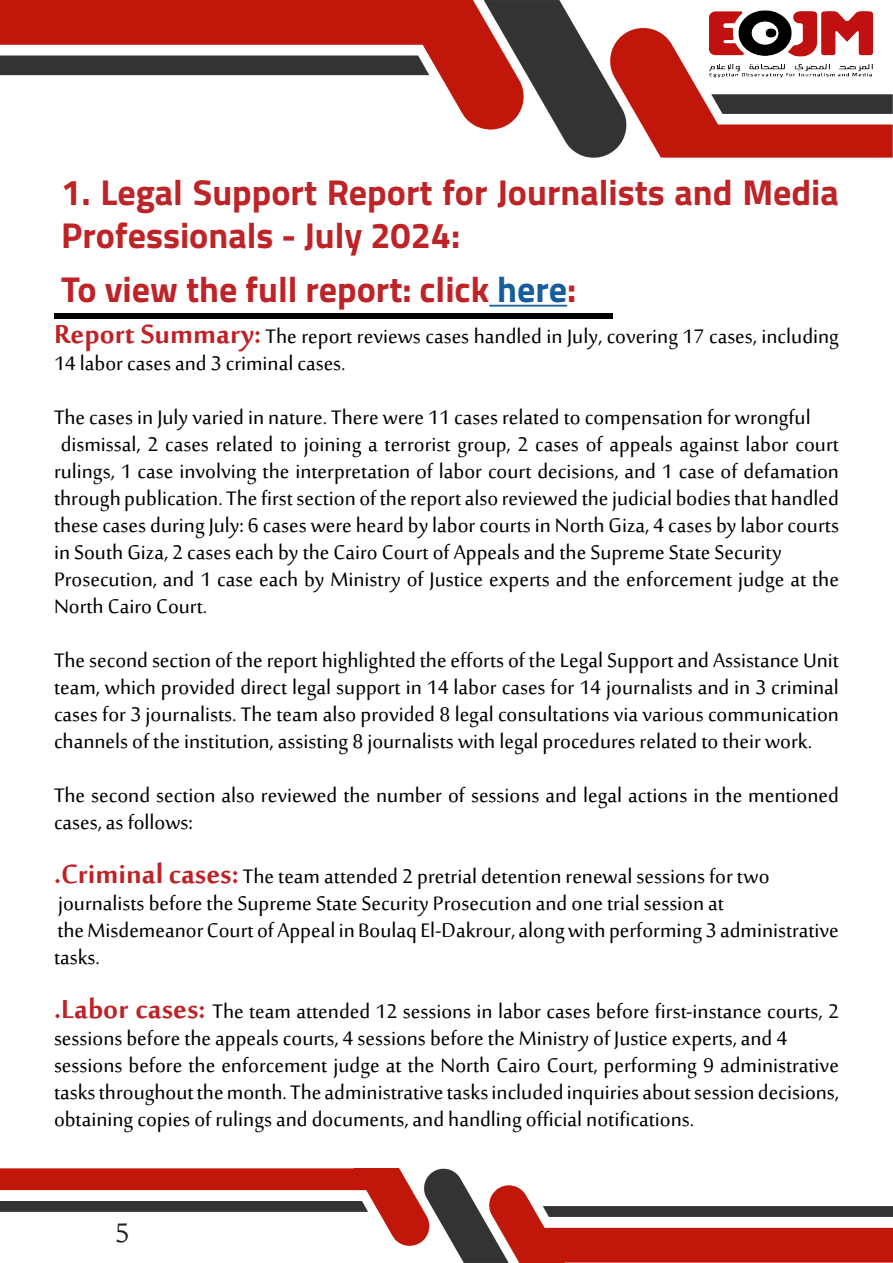
<style>
.page{position:relative;width:893px;height:1263px;background:#fff}
.page>*{position:absolute;margin:0;border:0;box-sizing:border-box;transform-origin:0 0}
.t1{font:700 36px/43.2px "Cairo";color:#be2427}
.t2{font:36px "Sakkal Majalla";color:#231f20}
.t3{font:27px/27px "Sakkal Majalla";color:#000}
.s1{color:#175d9e}
.s2{font-weight:700;font-size:36px;color:#bf2126}
</style>
<div class="page">
<img style="left:0;top:0;width:893px;height:158px">
<img style="left:0;top:1169px;width:893px;height:94px">
<img style="left:709px;top:11px;width:164px;height:68px">
<hr style="left:489px;top:305px;width:78px;height:2px;background:#175d9e">
<div style="left:54px;top:313px;width:558px;height:6px;background:#000"></div>
<p class="t1" style="left:61px;top:170px;width:779px">1. Legal Support Report for Journalists and Media<br>Professionals - July 2024:</p>
<p class="t1" style="left:61px;top:268px;width:517px">To view the full report: click <span class="s1">here</span>:</p>
<p class="t3" style="left:54px;top:325px;width:786px"><span class="s2">Report Summary:</span> The report reviews cases handled in July, covering 17 cases, including<br>14 labor cases and 3 criminal cases.</p>
<p class="t3" style="left:54px;top:406px;width:758px">The cases in July varied in nature. There were 11 cases related to compensation for wrongful</p>
<p class="t3" style="left:54px;top:433px;width:786px;text-align:justify">dismissal, 2 cases related to joining a terrorist group, 2 cases of appeals against labor court rulings, 1 case involving the interpretation of labor court decisions, and 1 case of defamation through publication. The first section of the report also reviewed the judicial bodies that handled these cases during July: 6 cases were heard by labor courts in North Giza, 4 cases by labor courts in South Giza, 2 cases each by the Cairo Court of Appeals and the Supreme State Security</p>
<p class="t3" style="left:54px;top:568px;width:786px">Prosecution, and 1 case each by Ministry of Justice experts and the enforcement judge at the<br>North Cairo Court.</p>
<p class="t3" style="left:54px;top:649px;width:786px;text-align:justify">The second section of the report highlighted the efforts of the Legal Support and Assistance Unit team, which provided direct legal support in 14 labor cases for 14 journalists and in 3 criminal cases for 3 journalists. The team also provided 8 legal consultations via various communication channels of the institution, assisting 8 journalists with legal procedures related to their work.</p>
<p class="t3" style="left:54px;top:784px;width:786px">The second section also reviewed the number of sessions and legal actions in the mentioned cases, as follows:</p>
<p class="t3" style="left:54px;top:865px;width:717px"><span class="s2">.Criminal cases:</span> The team attended 2 pretrial detention renewal sessions for two</p>
<p class="t3" style="left:58px;top:892px;width:667px">journalists before the Supreme State Security Prosecution and one trial session at</p>
<p class="t3" style="left:54px;top:919px;width:786px">the Misdemeanor Court of Appeal in Boulaq El-Dakrour, along with performing 3 administrative tasks.</p>
<p class="t3" style="left:54px;top:1000px;width:786px"><span class="s2">.Labor cases:</span> The team attended 12 sessions in labor cases before first-instance courts, 2 sessions before the appeals courts, 4 sessions before the Ministry of Justice experts, and 4</p>
<p class="t3" style="left:54px;top:1054px;width:786px;text-align:justify">sessions before the enforcement judge at the North Cairo Court, performing 9 administrative tasks throughout the month. The administrative tasks included inquiries about session decisions, obtaining copies of rulings and documents, and handling official notifications.</p>
<h1 class="t2" style="left:115px;top:1213px;width:16px">5</h1>
</div>
